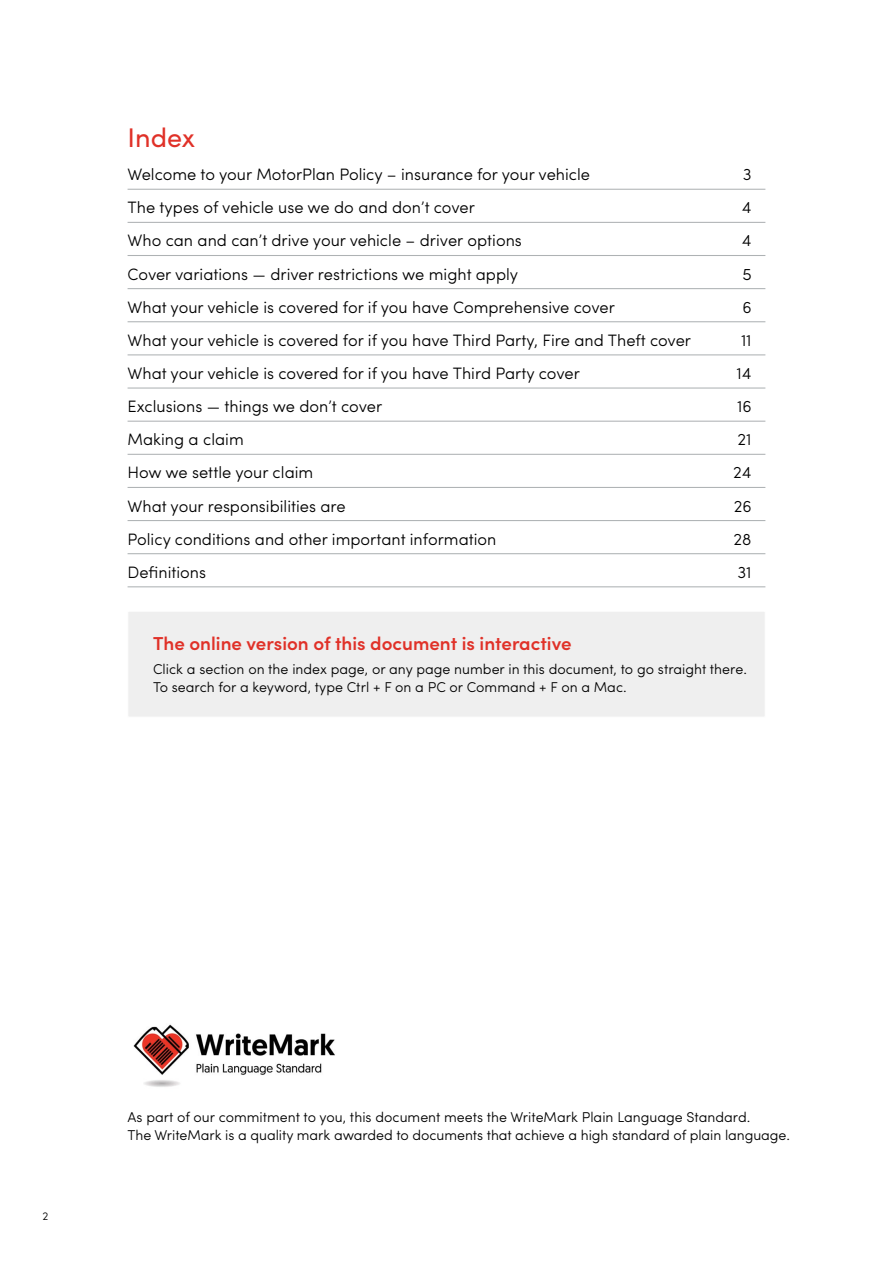
<style>
.page{position:relative;width:893px;height:1263px;background:#fff}
.page>*{position:absolute;margin:0;border:0;box-sizing:border-box;transform-origin:0 0}
.t1{font:27px "Sofia Pro";color:#e03128}
.t2{font:600 18.75px "Sofia Pro";color:#e03128}
.t3{font:300 16.5px "Sofia Pro";color:#000}
.t4{font:300 14.25px/18px "Sofia Pro";color:#000}
.t5{font:300 11.25px "Sofia Pro";color:#000}
</style>
<div class="page">
<hr style="left:128px;top:189px;width:637px;height:1px;background:#aeb2b4">
<hr style="left:128px;top:222px;width:637px;height:1px;background:#aeb2b4">
<hr style="left:128px;top:255px;width:637px;height:1px;background:#aeb2b4">
<hr style="left:128px;top:288px;width:637px;height:1px;background:#aeb2b4">
<hr style="left:128px;top:321px;width:637px;height:1px;background:#aeb2b4">
<hr style="left:128px;top:354px;width:637px;height:1px;background:#aeb2b4">
<hr style="left:128px;top:387px;width:637px;height:2px;background:#aeb2b4">
<hr style="left:128px;top:421px;width:637px;height:1px;background:#aeb2b4">
<hr style="left:128px;top:454px;width:637px;height:1px;background:#aeb2b4">
<hr style="left:128px;top:487px;width:637px;height:1px;background:#aeb2b4">
<hr style="left:128px;top:520px;width:637px;height:1px;background:#aeb2b4">
<hr style="left:128px;top:553px;width:637px;height:1px;background:#aeb2b4">
<hr style="left:128px;top:586px;width:637px;height:1px;background:#aeb2b4">
<div style="left:128px;top:611px;width:637px;height:106px;background:#efefef;border:1px solid #fff"></div>
<img style="left:133px;top:1024px;width:202px;height:63px">
<h1 class="t1" style="left:128px;top:118px;width:69px">Index</h1>
<p class="t3" style="left:128px;top:162px;width:464px">Welcome to your MotorPlan Policy – insurance for your vehicle</p>
<p class="t3" style="left:743px;top:162px;width:10px">3</p>
<p class="t3" style="left:128px;top:195px;width:349px">The types of vehicle use we do and don’t cover</p>
<p class="t3" style="left:742px;top:195px;width:11px">4</p>
<p class="t3" style="left:128px;top:229px;width:396px">Who can and can’t drive your vehicle – driver options</p>
<p class="t3" style="left:742px;top:229px;width:11px">4</p>
<p class="t3" style="left:128px;top:262px;width:392px">Cover variations — driver restrictions we might apply</p>
<p class="t3" style="left:742px;top:262px;width:11px">5</p>
<p class="t3" style="left:128px;top:295px;width:489px">What your vehicle is covered for if you have Comprehensive cover</p>
<p class="t3" style="left:742px;top:295px;width:11px">6</p>
<p class="t3" style="left:128px;top:328px;width:565px">What your vehicle is covered for if you have Third Party, Fire and Theft cover</p>
<p class="t3" style="left:741px;top:328px;width:12px">11</p>
<p class="t3" style="left:128px;top:361px;width:454px">What your vehicle is covered for if you have Third Party cover</p>
<p class="t3" style="left:737px;top:361px;width:16px">14</p>
<p class="t3" style="left:128px;top:394px;width:256px">Exclusions — things we don’t cover</p>
<p class="t3" style="left:737px;top:394px;width:16px">16</p>
<p class="t3" style="left:128px;top:427px;width:118px">Making a claim</p>
<p class="t3" style="left:738px;top:427px;width:15px">21</p>
<p class="t3" style="left:128px;top:460px;width:187px">How we settle your claim</p>
<p class="t3" style="left:733px;top:460px;width:20px">24</p>
<p class="t3" style="left:128px;top:494px;width:220px">What your responsibilities are</p>
<p class="t3" style="left:734px;top:494px;width:19px">26</p>
<p class="t3" style="left:128px;top:527px;width:370px">Policy conditions and other important information</p>
<p class="t3" style="left:734px;top:527px;width:19px">28</p>
<p class="t3" style="left:128px;top:560px;width:80px">Definitions</p>
<p class="t3" style="left:737px;top:560px;width:16px">31</p>
<p class="t2" style="left:153px;top:629px;width:420px">The online version of this document is interactive</p>
<p class="t4" style="left:153px;top:659px;width:595px">Click a section on the index page, or any page number in this document, to go straight there.<br>To search for a keyword, type Ctrl + F on a PC or Command + F on a Mac.</p>
<p class="t5" style="left:43px;top:1208px;width:7px">2</p>
<p class="t4" style="left:128px;top:1107px;width:664px">As part of our commitment to you, this document meets the WriteMark Plain Language Standard.<br>The WriteMark is a quality mark awarded to documents that achieve a high standard of plain language.</p>
</div>
